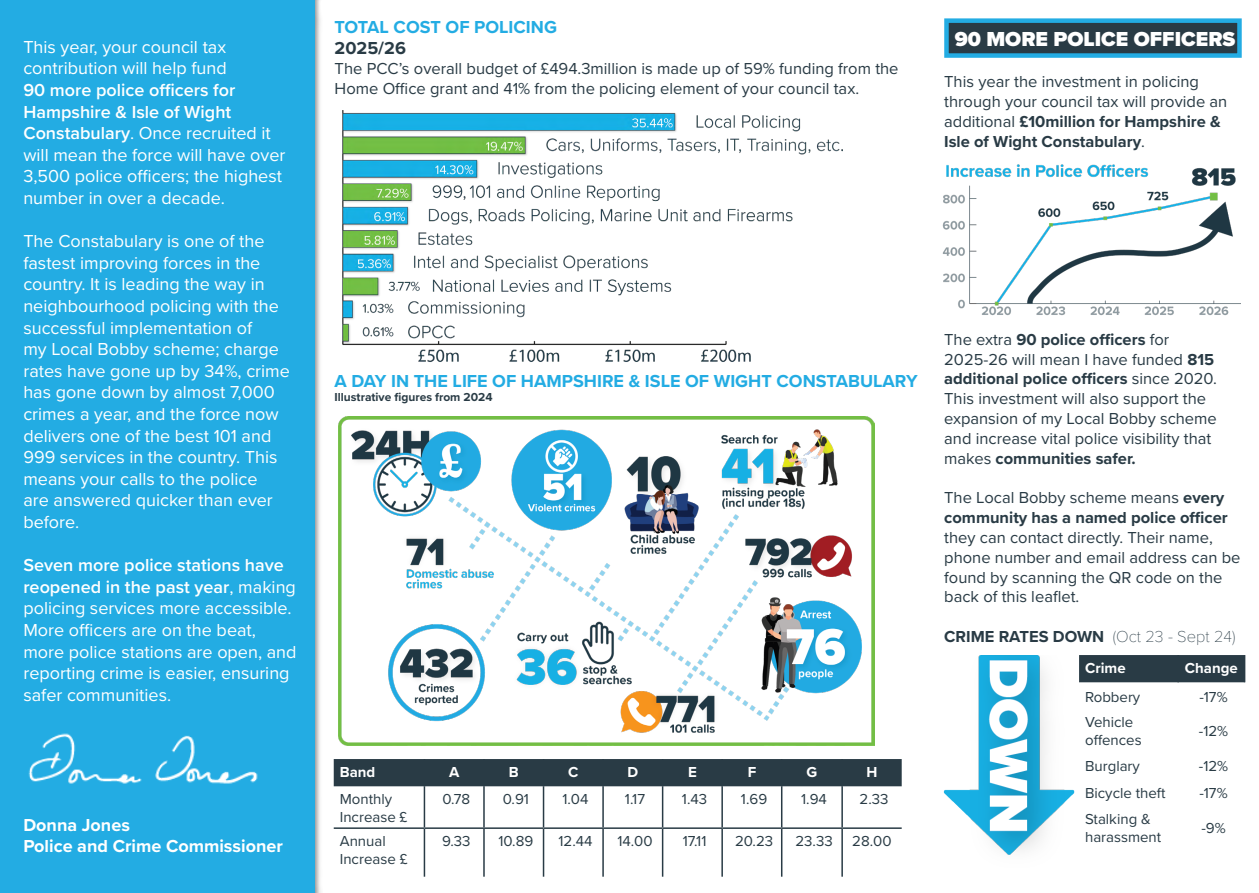
<style>
.page{position:relative;width:1259px;height:893px;background:#fff}
.page>*{position:absolute;margin:0;border:0;box-sizing:border-box;transform-origin:0 0}
.t1{font:900 21px "Proxima Nova";color:#fff}
.t2{font:18px/21.6px "Proxima Nova";color:#fff}
.t3{font:700 18px "Proxima Nova";color:#23ace3}
.t4{font:700 18px/21.6px "Proxima Nova";color:#fff}
.t5{font:700 18px "Proxima Nova";color:#293b45}
.t6{font:16.5px/19.8px "Proxima Nova";color:#293b45}
.t7{font:700 16.5px/19.8px "Proxima Nova";color:#293b45}
.t8{font:15px/18px "Proxima Nova";color:#293b45}
.t9{font:700 15px "Proxima Nova";color:#fff}
.t10{font:700 12px "Proxima Nova";color:#293b45}
.s1{font-weight:600}
.s2{font-weight:700}
.s3{font-weight:400}
.s4{font-family:"Proxima Nova T";font-weight:100}
</style>
<div class="page">
<div style="left:0;top:0;width:323px;height:893px;background:#000;opacity:.75"></div>
<div style="left:0;top:0;width:314px;height:893px;background:#23ace3"></div>
<img style="left:342px;top:111px;width:500px;height:251px">
<img style="left:338px;top:417px;width:536px;height:329px">
<hr style="left:424px;top:786px;width:1px;height:41px;background:#293b45">
<hr style="left:483px;top:786px;width:2px;height:41px;background:#293b45">
<hr style="left:543px;top:786px;width:1px;height:41px;background:#293b45">
<hr style="left:602px;top:786px;width:2px;height:41px;background:#293b45">
<hr style="left:662px;top:786px;width:1px;height:41px;background:#293b45">
<hr style="left:721px;top:786px;width:2px;height:41px;background:#293b45">
<hr style="left:781px;top:786px;width:1px;height:41px;background:#293b45">
<hr style="left:841px;top:786px;width:2px;height:41px;background:#293b45">
<hr style="left:334px;top:827px;width:90px;height:2px;background:#293b45">
<hr style="left:424px;top:827px;width:60px;height:2px;background:#293b45">
<hr style="left:424px;top:829px;width:1px;height:48px;background:#293b45">
<hr style="left:484px;top:827px;width:59px;height:2px;background:#293b45">
<hr style="left:483px;top:829px;width:2px;height:48px;background:#293b45">
<hr style="left:543px;top:827px;width:60px;height:2px;background:#293b45">
<hr style="left:543px;top:829px;width:1px;height:48px;background:#293b45">
<hr style="left:603px;top:827px;width:59px;height:2px;background:#293b45">
<hr style="left:602px;top:829px;width:2px;height:48px;background:#293b45">
<hr style="left:662px;top:827px;width:60px;height:2px;background:#293b45">
<hr style="left:662px;top:829px;width:1px;height:48px;background:#293b45">
<hr style="left:722px;top:827px;width:59px;height:2px;background:#293b45">
<hr style="left:721px;top:829px;width:2px;height:48px;background:#293b45">
<hr style="left:781px;top:827px;width:61px;height:2px;background:#293b45">
<hr style="left:781px;top:829px;width:1px;height:48px;background:#293b45">
<hr style="left:842px;top:827px;width:59px;height:2px;background:#293b45">
<hr style="left:841px;top:829px;width:2px;height:48px;background:#293b45">
<div style="left:334px;top:759px;width:567px;height:27px;background:#293b45"></div>
<hr style="left:841px;top:759px;width:2px;height:27px;background:#293b45">
<img style="left:28px;top:733px;width:230px;height:51px">
<div style="left:1083px;top:655px;width:160px;height:27px;background:#293b45"></div>
<hr style="left:1177px;top:655px;width:2px;height:27px;background:#293b45">
<hr style="left:1243px;top:655px;width:2px;height:27px;background:#293b45">
<div style="left:946px;top:21px;width:293px;height:35px;background:#293b45"></div>
<div style="left:944px;top:18px;width:297px;height:40px;border:4px solid #23ace3"></div>
<img style="left:942px;top:164px;width:298px;height:152px">
<img style="left:943px;top:655px;width:140px;height:200px">
<p class="t2" style="left:23px;top:35px;width:205px">This year, your council tax contribution will help fund</p>
<p class="t2" style="left:23px;top:78px;width:263px"><span class="s1">90 more police officers for<br>Hampshire &amp; Isle of Wight<br>Constabulary</span>. Once recruited it will mean the force will have over<br>3,500 police officers; the highest number in over a decade.</p>
<p class="t2" style="left:23px;top:230px;width:268px">The Constabulary is one of the fastest improving forces in the country. It is leading the way in neighbourhood policing with the successful implementation of<br>my Local Bobby scheme; charge rates have gone up by 34%, crime has gone down by almost 7,000 crimes a year, and the force now delivers one of the best 101 and<br>999 services in the country. This means your calls to the police<br>are answered quicker than ever before.</p>
<p class="t2" style="left:23px;top:554px;width:275px"><span class="s1">Seven more police stations have reopened in the past year</span>, making policing services more accessible.<br>More officers are on the beat, more police stations are open, and reporting crime is easier, ensuring safer communities.</p>
<p class="t4" style="left:23px;top:813px;width:261px">Donna Jones<br>Police and Crime Commissioner</p>
<p class="t3" style="left:334px;top:13px;width:224px">TOTAL COST OF POLICING</p>
<p class="t5" style="left:334px;top:35px;width:73px">2025/26</p>
<p class="t6" style="left:334px;top:58px;width:565px">The PCC’s overall budget of £494.3million is made up of 59% funding from the<br>Home Office grant and 41% from the policing element of your council tax.</p>
<p class="t1" style="left:954px;top:24px;width:282px">90 MORE POLICE OFFICERS</p>
<p class="t6" style="left:944px;top:71px;width:285px">This year the investment in policing through your council tax will provide an additional <span class="s2">£10million for Hampshire &amp; Isle of Wight Constabulary</span>.</p>
<p class="t3" style="left:334px;top:368px;width:584px">A DAY IN THE LIFE OF HAMPSHIRE &amp; ISLE OF WIGHT CONSTABULARY</p>
<p class="t10" style="left:334px;top:388px;width:159px">Illustrative figures from 2024</p>
<p class="t9" style="left:340px;top:761px;width:37px">Band</p>
<p class="t9" style="left:449px;top:761px;width:12px">A</p>
<p class="t9" style="left:509px;top:761px;width:11px">B</p>
<p class="t9" style="left:568px;top:761px;width:12px">C</p>
<p class="t9" style="left:627px;top:761px;width:12px">D</p>
<p class="t9" style="left:688px;top:761px;width:10px">E</p>
<p class="t9" style="left:747px;top:761px;width:10px">F</p>
<p class="t9" style="left:806px;top:761px;width:12px">G</p>
<p class="t9" style="left:866px;top:761px;width:12px">H</p>
<p class="t8" style="left:340px;top:789px;width:69px">Monthly<br>Increase £</p>
<p class="t8" style="left:442px;top:789px;width:29px">0.78</p>
<p class="t8" style="left:503px;top:789px;width:28px">0.91</p>
<p class="t8" style="left:562px;top:789px;width:28px">1.04</p>
<p class="t8" style="left:625px;top:789px;width:22px">1.17</p>
<p class="t8" style="left:682px;top:789px;width:27px">1.43</p>
<p class="t8" style="left:741px;top:789px;width:28px">1.69</p>
<p class="t8" style="left:801px;top:789px;width:27px">1.94</p>
<p class="t8" style="left:859px;top:789px;width:30px">2.33</p>
<p class="t8" style="left:340px;top:831px;width:69px">Annual<br>Increase £</p>
<p class="t8" style="left:442px;top:831px;width:30px">9.33</p>
<p class="t8" style="left:498px;top:831px;width:36px">10.89</p>
<p class="t8" style="left:558px;top:831px;width:36px">12.44</p>
<p class="t8" style="left:617px;top:831px;width:37px">14.00</p>
<p class="t8" style="left:682px;top:831px;width:25px">17.11</p>
<p class="t8" style="left:735px;top:831px;width:40px">20.23</p>
<p class="t8" style="left:795px;top:831px;width:39px">23.33</p>
<p class="t8" style="left:852px;top:831px;width:41px">28.00</p>
<p class="t6" style="left:944px;top:329px;width:274px">The extra <span class="s2">90 police officers</span> for 2025-26 will mean I have funded <span class="s2">815 additional police officers</span> since 2020.<br>This investment will also support the expansion of my Local Bobby scheme and increase vital police visibility that makes <span class="s2">communities safer.</span></p>
<p class="t7" style="left:944px;top:487px;width:285px"><span class="s3">The Local Bobby scheme means</span> every community has a named police officer</p>
<p class="t6" style="left:944px;top:527px;width:298px">they can contact directly. Their name, phone number and email address can be found by scanning the QR code on the back of this leaflet.</p>
<p class="t7" style="left:944px;top:626px;width:293px">CRIME RATES DOWN <span class="s4">(Oct 23 - Sept 24)</span></p>
<p class="t9" style="left:1085px;top:657px;width:42px">Crime</p>
<p class="t9" style="left:1185px;top:657px;width:54px">Change</p>
<p class="t8" style="left:1085px;top:687px;width:57px">Robbery</p>
<p class="t8" style="left:1199px;top:687px;width:30px">-17%</p>
<p class="t8" style="left:1085px;top:713px;width:58px">Vehicle offences</p>
<p class="t8" style="left:1198px;top:722px;width:31px">-12%</p>
<p class="t8" style="left:1085px;top:756px;width:56px">Burglary</p>
<p class="t8" style="left:1198px;top:756px;width:31px">-12%</p>
<p class="t8" style="left:1085px;top:784px;width:82px">Bicycle theft</p>
<p class="t8" style="left:1199px;top:784px;width:30px">-17%</p>
<p class="t8" style="left:1085px;top:809px;width:78px">Stalking &amp; harassment</p>
<p class="t8" style="left:1201px;top:818px;width:26px">-9%</p>
</div>
